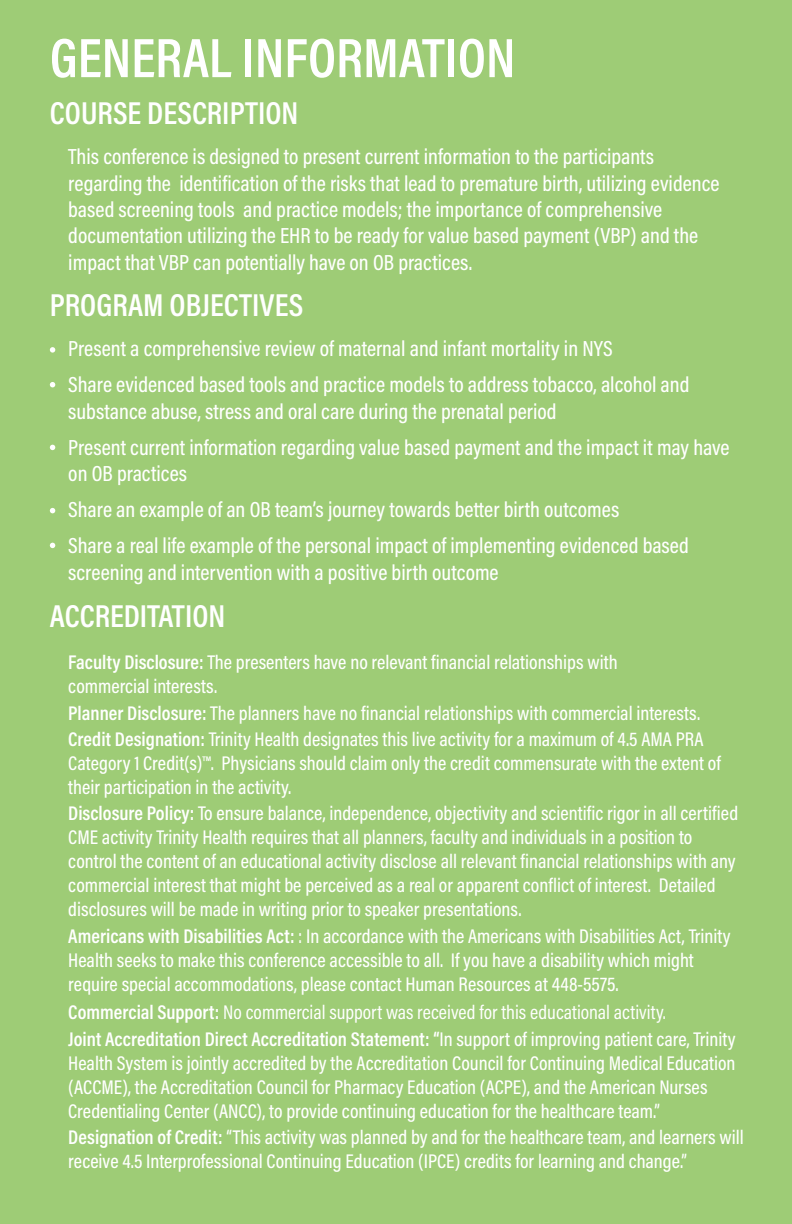
<style>
.page{position:relative;width:792px;height:1224px;background:#9ecc76}
.page>*{position:absolute;margin:0;border:0;box-sizing:border-box;transform-origin:0 0}
.t1{font:600 56px "Acumin Pro Cond";color:#fff}
.t2{font:600 32px "Acumin Pro Cond";color:#fff}
.t3{font:500 22px/26.4px "Acumin Pro Cond";color:#fff}
.t4{font:500 20px/24px "Acumin Pro Cond";color:#fff}
.t5{font:20px "Acumin Pro Cond";color:#fff}
.s1{font-weight:600}
</style>
<div class="page">
<svg style="left:50px;top:347px;width:5px;height:6px"></svg>
<svg style="left:50px;top:382px;width:5px;height:5px"></svg>
<svg style="left:50px;top:445px;width:5px;height:5px"></svg>
<svg style="left:50px;top:508px;width:5px;height:5px"></svg>
<svg style="left:50px;top:543px;width:5px;height:5px"></svg>
<p class="t1" style="left:50px;top:21px;width:467px">GENERAL INFORMATION</p>
<p class="t2" style="left:50px;top:92px;width:250px">COURSE DESCRIPTION</p>
<p class="t3" style="left:68px;top:143px;width:653px">This conference is designed to present current information to the participants regarding the identification of the risks that lead to premature birth, utilizing evidence based screening tools and practice models; the importance of comprehensive documentation utilizing the EHR to be ready for value based payment (VBP) and the impact that VBP can potentially have on OB practices.</p>
<p class="t2" style="left:50px;top:284px;width:255px">PROGRAM OBJECTIVES</p>
<p class="t3" style="left:68px;top:335px;width:546px">Present a comprehensive review of maternal and infant mortality in NYS</p>
<p class="t3" style="left:68px;top:371px;width:623px">Share evidenced based tools and practice models to address tobacco, alcohol and substance abuse, stress and oral care during the prenatal period</p>
<p class="t3" style="left:68px;top:433px;width:663px">Present current information regarding value based payment and the impact it may have on OB practices</p>
<p class="t3" style="left:68px;top:496px;width:552px">Share an example of an OB team’s journey towards better birth outcomes</p>
<p class="t3" style="left:68px;top:532px;width:622px">Share a real life example of the personal impact of implementing evidenced based screening and intervention with a positive birth outcome</p>
<p class="t2" style="left:50px;top:595px;width:177px">ACCREDITATION</p>
<p class="t4" style="left:68px;top:649px;width:551px"><span class="s1">Faculty Disclosure:</span> The presenters have no relevant financial relationships with commercial interests.</p>
<p class="t4" style="left:68px;top:700px;width:633px"><span class="s1">Planner Disclosure:</span> The planners have no financial relationships with commercial interests.</p>
<p class="t4" style="left:68px;top:727px;width:654px"><span class="s1">Credit Designation:</span> Trinity Health designates this live activity for a maximum of 4.5 AMA PRA<br>Category 1 Credit(s)™. Physicians should claim only the credit commensurate with the extent of their participation in the activity.</p>
<p class="t4" style="left:68px;top:800px;width:671px"><span class="s1">Disclosure Policy:</span> To ensure balance, independence, objectivity and scientific rigor in all certified CME activity Trinity Health requires that all planners, faculty and individuals in a position to control the content of an educational activity disclose all relevant financial relationships with any commercial interest that might be perceived as a real or apparent conflict of interest. Detailed disclosures will be made in writing prior to speaker presentations.</p>
<p class="t4" style="left:68px;top:924px;width:664px"><span class="s1">Americans with Disabilities Act:</span> : In accordance with the Americans with Disabilities Act, Trinity<br>Health seeks to make this conference accessible to all. If you have a disability which might require special accommodations, please contact Human Resources at 448-5575.</p>
<p class="t5" style="left:68px;top:999px;width:599px"><span class="s1">Commercial Support:</span> No commercial support was received for this educational activity.</p>
<p class="t4" style="left:68px;top:1027px;width:669px"><span class="s1">Joint Accreditation Direct Accreditation Statement: “</span>In support of improving patient care, Trinity Health System is jointly accredited by the Accreditation Council for Continuing Medical Education (ACCME), the Accreditation Council for Pharmacy Education (ACPE), and the American Nurses Credentialing Center (ANCC), to provide continuing education for the healthcare team.”</p>
<p class="t4" style="left:68px;top:1125px;width:677px"><span class="s1">Designation of Credit:</span> “This activity was planned by and for the healthcare team, and learners will receive 4.5 Interprofessional Continuing Education (IPCE) credits for learning and change.”</p>
</div>
